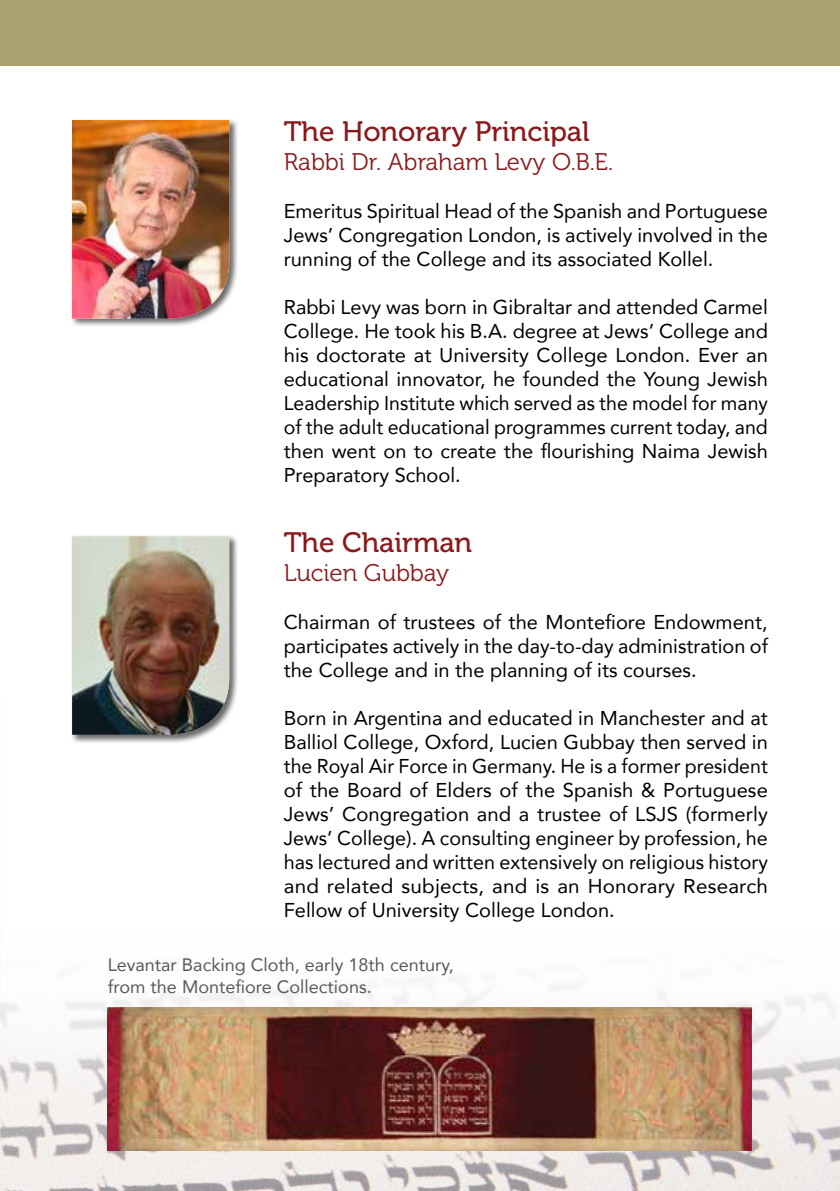
<style>
.page{position:relative;width:840px;height:1191px;background:#fff}
.page>*{position:absolute;margin:0;border:0;box-sizing:border-box;transform-origin:0 0}
.t1{font:28px "Museo 500";color:#8b181b}
.t2{font:24px "Museo 300";color:#8b181b}
.t3{font:20px/24px "Avenir";color:#000;text-align:justify}
.t4{font:18px/21.6px "Avenir";color:#58595b}
</style>
<div class="page">
<img style="left:0;top:986px;width:839px;height:205px">
<div style="left:0;top:0;width:839px;height:66px;background:#a9a171"></div>
<div style="left:70px;top:534px;width:168px;height:210px;background:#000;opacity:.59"></div>
<img style="left:72px;top:536px;width:157px;height:199px">
<div style="left:70px;top:118px;width:168px;height:210px;background:#000;opacity:.59"></div>
<img style="left:72px;top:120px;width:157px;height:199px">
<img style="left:108px;top:1007px;width:642px;height:143px">
<h1 class="t1" style="left:283px;top:116px;width:307px">The Honorary Principal</h1>
<p class="t2" style="left:283px;top:149px;width:331px">Rabbi Dr. Abraham Levy O.B.E.</p>
<p class="t3" style="left:283px;top:198px;width:485px">Emeritus Spiritual Head of the Spanish and Portuguese Jews’ Congregation London, is actively involved in the running of the College and its associated Kollel.</p>
<p class="t3" style="left:283px;top:294px;width:485px">Rabbi Levy was born in Gibraltar and attended Carmel College. He took his B.A. degree at Jews’ College and his doctorate at University College London. Ever an educational innovator, he founded the Young Jewish Leadership Institute which served as the model for many of the adult educational programmes current today, and then went on to create the flourishing Naima Jewish Preparatory School.</p>
<h1 class="t1" style="left:283px;top:527px;width:190px">The Chairman</h1>
<p class="t2" style="left:283px;top:559px;width:167px">Lucien Gubbay</p>
<p class="t3" style="left:283px;top:609px;width:485px">Chairman of trustees of the Montefiore Endowment, participates actively in the day-to-day administration of the College and in the planning of its courses.</p>
<p class="t3" style="left:283px;top:705px;width:485px">Born in Argentina and educated in Manchester and at Balliol College, Oxford, Lucien Gubbay then served in the Royal Air Force in Germany. He is a former president of the Board of Elders of the Spanish &amp; Portuguese Jews’ Congregation and a trustee of LSJS (formerly Jews’ College). A consulting engineer by profession, he has lectured and written extensively on religious history and related subjects, and is an Honorary Research Fellow of University College London.</p>
<p class="t4" style="left:108px;top:953px;width:347px">Levantar Backing Cloth, early 18th century, from the Montefiore Collections.</p>
</div>
